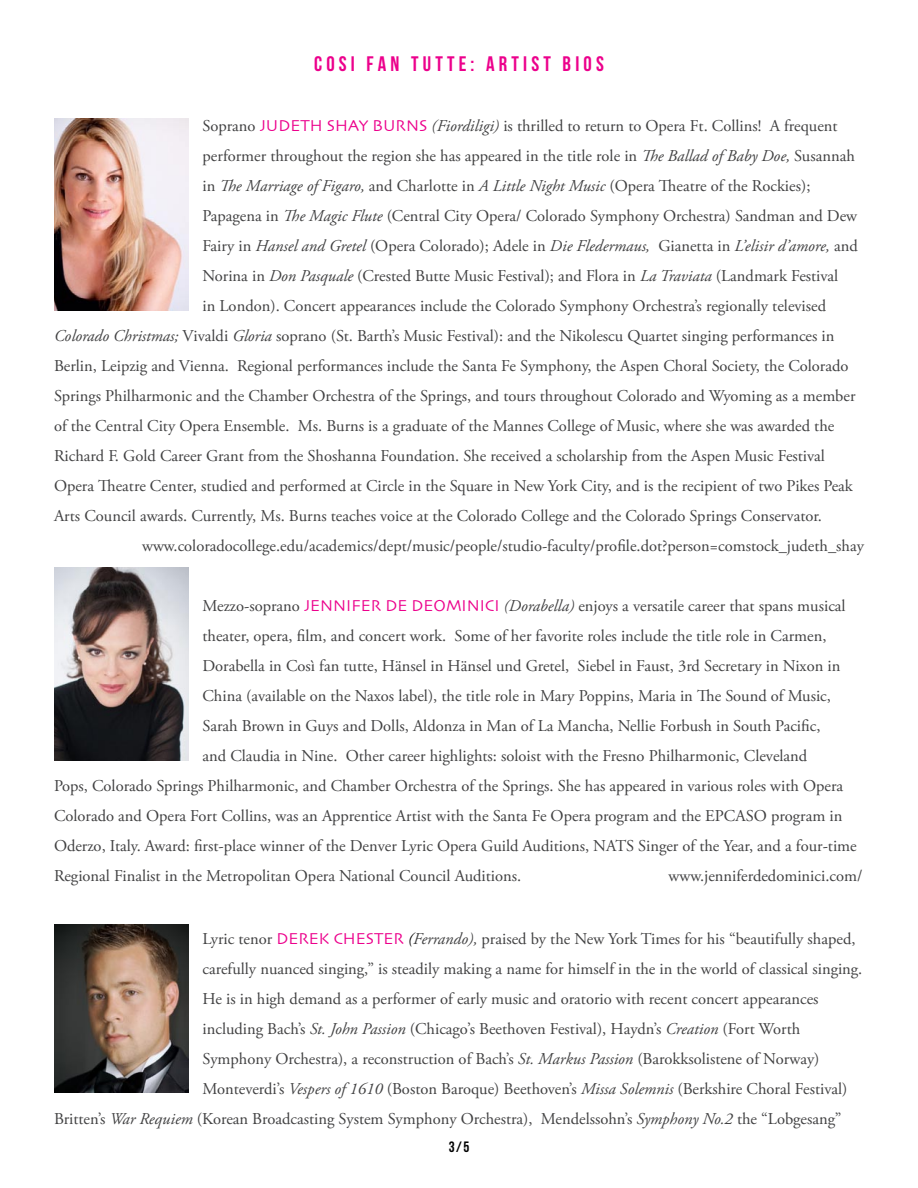
<style>
.page{position:relative;width:918px;height:1188px;background:#fff}
.page>*{position:absolute;margin:0;border:0;box-sizing:border-box;transform-origin:0 0}
.t1{font:21px "Bebas Neue";letter-spacing:.2em;color:#ec008c}
.t2{font:16.5px "Adobe Garamond Pro";color:#414142}
.t3{font:italic 16.5px "Adobe Garamond Pro";color:#414142}
.t4{font:16.5px "Skia";color:#ec008c}
.t5{font:15px "Bebas Neue";color:#000}
.s1{font-family:"Skia";color:#ec008c}
.s2{font-style:italic}
.s3{font-style:normal}
.s4{font-style:italic;color:#000}
</style>
<div class="page">
<img style="left:54px;top:119px;width:135px;height:191px">
<img style="left:54px;top:568px;width:135px;height:192px">
<img style="left:54px;top:924px;width:135px;height:169px">
<p class="t1" style="left:314px;top:52px;width:22px">COSI</p>
<p class="t1" style="left:367px;top:52px;width:68px">FAN TUTTE</p>
<p class="t1" style="left:471px;top:52px;width:39px">: ARTIST</p>
<p class="t1" style="left:563px;top:52px;width:23px">BIOS</p>
<p class="t2" style="left:202px;top:116px;width:637px">Soprano <span class="s1">JUDETH SHAY BURNS</span> <span class="s2">(Fiordiligi)</span> is thrilled to return to Opera Ft. Collins! A frequent</p>
<p class="t2" style="left:202px;top:146px;width:654px">performer throughout the region she has appeared in the title role in <span class="s2">The Ballad of Baby Doe,</span> Susannah</p>
<p class="t2" style="left:202px;top:176px;width:609px">in <span class="s2">The Marriage of Figaro,</span> and Charlotte in <span class="s2">A Little Night Music</span> (Opera Theatre of the Rockies);</p>
<p class="t2" style="left:202px;top:206px;width:656px">Papagena in <span class="s2">The Magic Flute</span> (Central City Opera/ Colorado Symphony Orchestra) Sandman and Dew</p>
<p class="t3" style="left:202px;top:236px;width:657px"><span class="s3">Fairy in</span> Hansel and Gretel <span class="s3">(Opera Colorado); Adele in</span> Die Fledermaus, <span class="s3">Gianetta in</span> L’elisir d’amore, <span class="s3">and</span></p>
<p class="t2" style="left:202px;top:266px;width:637px">Norina in <span class="s2">Don Pasquale</span> (Crested Butte Music Festival); and Flora in <span class="s2">La Traviata</span> (Landmark Festival</p>
<p class="t2" style="left:202px;top:296px;width:625px">in London). Concert appearances include the Colorado Symphony Orchestra’s regionally televised</p>
<p class="t2" style="left:54px;top:326px;width:782px"><span class="s2">Colorado Christmas;</span> Vivaldi <span class="s2">Gloria</span> soprano (St. Barth’s Music Festival): and the Nikolescu Quartet singing performances in</p>
<p class="t2" style="left:54px;top:356px;width:796px">Berlin, Leipzig and Vienna. Regional performances include the Santa Fe Symphony, the Aspen Choral Society, the Colorado</p>
<p class="t2" style="left:54px;top:386px;width:803px">Springs Philharmonic and the Chamber Orchestra of the Springs, and tours throughout Colorado and Wyoming as a member</p>
<p class="t2" style="left:54px;top:416px;width:782px">of the Central City Opera Ensemble. Ms. Burns is a graduate of the Mannes College of Music, where she was awarded the</p>
<p class="t2" style="left:54px;top:446px;width:772px">Richard F. Gold Career Grant from the Shoshanna Foundation. She received a scholarship from the Aspen Music Festival</p>
<p class="t2" style="left:54px;top:476px;width:800px">Opera Theatre Center, studied and performed at Circle in the Square in New York City, and is the recipient of two Pikes Peak</p>
<p class="t2" style="left:54px;top:506px;width:770px">Arts Council awards. Currently, Ms. Burns teaches voice at the Colorado College and the Colorado Springs Conservator.</p>
<p class="t2" style="left:142px;top:536px;width:723px">www.coloradocollege.edu/academics/dept/music/people/studio-faculty/profile.dot?person=comstock_judeth_shay</p>
<p class="t2" style="left:202px;top:596px;width:645px">Mezzo-soprano <span class="s1">JENNIFER DE DEOMINICI</span> <span class="s2">(Dorabella)</span> enjoys a versatile career that spans musical</p>
<p class="t2" style="left:202px;top:626px;width:626px">theater, opera, film, and concert work. Some of her favorite roles include the title role in Carmen,</p>
<p class="t2" style="left:202px;top:656px;width:639px">Dorabella in Così fan tutte, Hänsel in Hänsel und Gretel, Siebel in Faust, 3rd Secretary in Nixon in</p>
<p class="t2" style="left:202px;top:686px;width:630px">China (available on the Naxos label), the title role in Mary Poppins, Maria in The Sound of Music,</p>
<p class="t2" style="left:202px;top:716px;width:620px">Sarah Brown in Guys and Dolls, Aldonza in Man of La Mancha, Nellie Forbush in South Pacific,</p>
<p class="t2" style="left:202px;top:746px;width:606px">and Claudia in Nine. Other career highlights: soloist with the Fresno Philharmonic, Cleveland</p>
<p class="t2" style="left:54px;top:776px;width:791px">Pops, Colorado Springs Philharmonic, and Chamber Orchestra of the Springs. She has appeared in various roles with Opera</p>
<p class="t2" style="left:54px;top:806px;width:790px">Colorado and Opera Fort Collins, was an Apprentice Artist with the Santa Fe Opera program and the EPCASO program in</p>
<p class="t2" style="left:54px;top:836px;width:804px">Oderzo, Italy. Award: first-place winner of the Denver Lyric Opera Guild Auditions, NATS Singer of the Year, and a four-time</p>
<p class="t2" style="left:54px;top:866px;width:469px">Regional Finalist in the Metropolitan Opera National Council Auditions.</p>
<p class="t2" style="left:669px;top:866px;width:195px">www.jenniferdedominici.com/</p>
<p class="t2" style="left:202px;top:929px;width:85px">Lyric tenor <span class="s1">DERE</span></p>
<p class="t4" style="left:319px;top:929px;width:26px">K CHE</p>
<p class="t4" style="left:366px;top:929px;width:20px">STER</p>
<p class="t2" style="left:408px;top:929px;width:449px"><span class="s4">(</span><span class="s2">Ferrando),</span> praised by the New York Times for his “beautifully shaped,</p>
<p class="t2" style="left:202px;top:959px;width:661px">carefully nuanced singing,” is steadily making a name for himself in the in the world of classical singing.</p>
<p class="t2" style="left:202px;top:989px;width:618px">He is in high demand as a performer of early music and oratorio with recent concert appearances</p>
<p class="t2" style="left:202px;top:1019px;width:599px">including Bach’s <span class="s2">St. John Passion</span> (Chicago’s Beethoven Festival), Haydn’s <span class="s2">Creation</span> (Fort Worth</p>
<p class="t2" style="left:202px;top:1049px;width:619px">Symphony Orchestra), a reconstruction of Bach’s <span class="s2">St. Markus Passion</span> (Barokksolistene of Norway)</p>
<p class="t2" style="left:202px;top:1079px;width:646px">Monteverdi’s <span class="s2">Vespers of 1610</span> (Boston Baroque) Beethoven’s <span class="s2">Missa Solemnis</span> (Berkshire Choral Festival)</p>
<p class="t2" style="left:54px;top:1109px;width:789px">Britten’s <span class="s2">War Requiem</span> (Korean Broadcasting System Symphony Orchestra), Mendelssohn’s <span class="s2">Symphony No.2</span> the “Lobgesang”</p>
<p class="t5" style="left:449px;top:1139px;width:22px">3/5</p>
</div>
